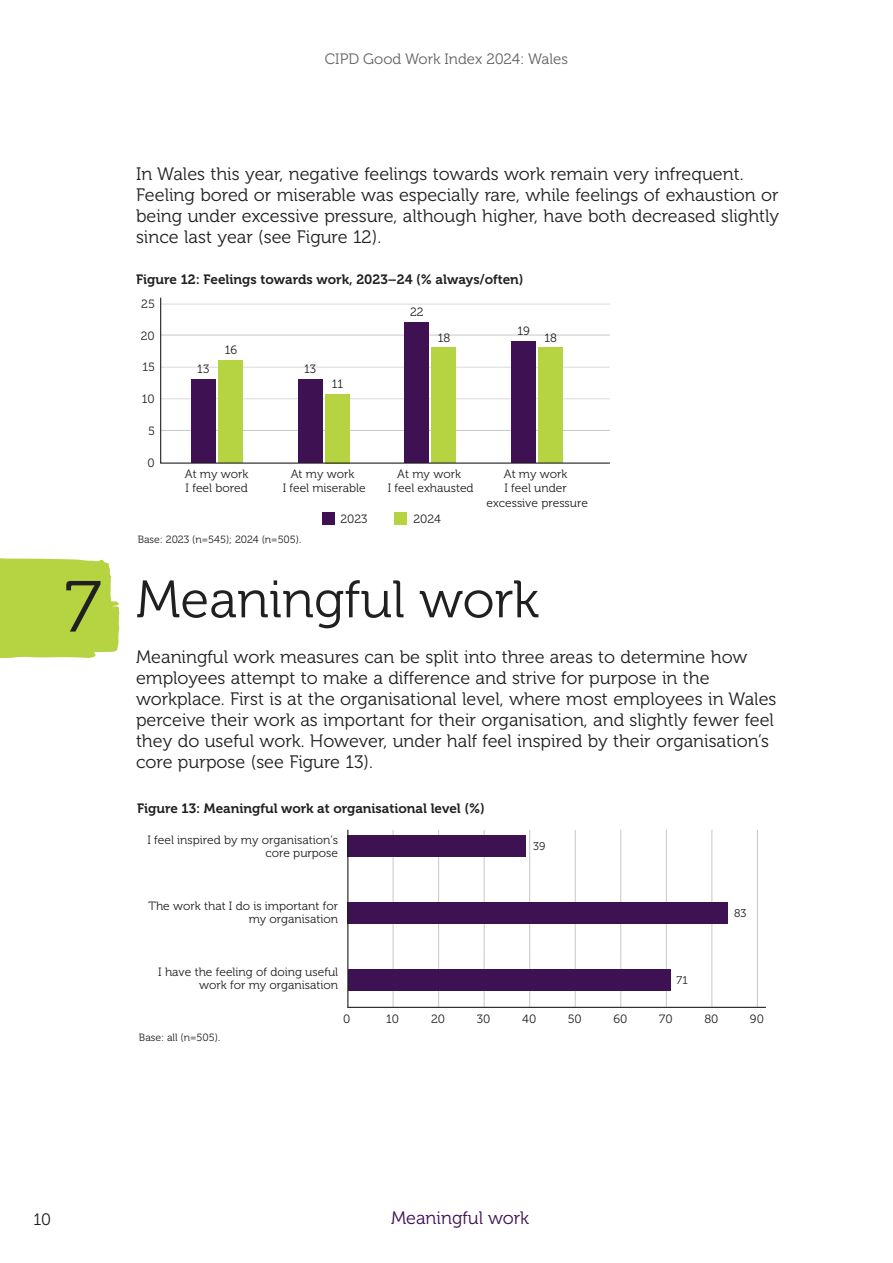
<style>
.page{position:relative;width:893px;height:1263px;background:#fff}
.page>*{position:absolute;margin:0;border:0;box-sizing:border-box;transform-origin:0 0}
.t1{font:72px "Museo 300";color:#202020}
.Section_head{font:52.5px "Museo 300";color:#202020}
.B_body{font:18px/21px "Museo 300";color:#202020}
.t2{font:18px "Museo 300";color:#3d1152}
.t3{font:16.5px "Museo 300";color:#202020}
.t4{font:15px "Museo 300";color:#636363}
.t5{font:13.5px "Museo 700";color:#202020}
.t6{font:12px/14.4px "Museo 300";color:#202020;text-align:center}
.t7{font:11.25px "Museo 300";color:#202020}
.t8{font:10.5px "Museo 300";color:#1f1f1f}
</style>
<div class="page">
<svg style="left:160px;top:297px;width:450px;height:167px"></svg>
<div style="left:322px;top:512px;width:12px;height:13px;background:#3d1152"></div>
<div style="left:395px;top:512px;width:12px;height:13px;background:#b6d441"></div>
<hr style="left:620px;top:830px;width:1px;height:178px;background:#c7c7c7">
<hr style="left:666px;top:830px;width:1px;height:178px;background:#c7c7c7">
<hr style="left:711px;top:830px;width:1px;height:178px;background:#c7c7c7">
<hr style="left:757px;top:830px;width:1px;height:178px;background:#c7c7c7">
<hr style="left:393px;top:830px;width:1px;height:178px;background:#c7c7c7">
<hr style="left:438px;top:830px;width:1px;height:178px;background:#c7c7c7">
<hr style="left:484px;top:830px;width:1px;height:178px;background:#c7c7c7">
<hr style="left:529px;top:830px;width:1px;height:178px;background:#c7c7c7">
<hr style="left:575px;top:830px;width:1px;height:178px;background:#c7c7c7">
<div style="left:348px;top:835px;width:178px;height:22px;background:#3d1152"></div>
<div style="left:348px;top:902px;width:380px;height:21px;background:#3d1152"></div>
<div style="left:348px;top:969px;width:322px;height:21px;background:#3d1152"></div>
<hr style="left:347px;top:1007px;width:419px;height:1px;background:#202020">
<hr style="left:347px;top:830px;width:1px;height:177px;background:#202020">
<svg style="left:0;top:558px;width:120px;height:100px;background:#bad64d"></svg>
<p class="t4" style="left:325px;top:51px;width:245px">CIPD Good Work Index 2024: Wales</p>
<p class="t1" style="left:64px;top:568px;width:38px">7</p>
<p class="B_body" style="left:136px;top:164px;width:645px">In Wales this year, negative feelings towards work remain very infrequent.<br>Feeling bored or miserable was especially rare, while feelings of exhaustion or being under excessive pressure, although higher, have both decreased slightly since last year (see Figure 12).</p>
<p class="t5" style="left:136px;top:272px;width:389px">Figure 12: Feelings towards work, 2023–24 (% always/often)</p>
<p class="t6" style="left:141px;top:297px;width:15px">25</p>
<p class="t6" style="left:141px;top:328px;width:15px">20</p>
<p class="t6" style="left:142px;top:360px;width:14px">15</p>
<p class="t6" style="left:142px;top:392px;width:14px">10</p>
<p class="t6" style="left:148px;top:424px;width:8px">5</p>
<p class="t6" style="left:148px;top:456px;width:9px">0</p>
<p class="t6" style="left:197px;top:362px;width:14px">13</p>
<p class="t6" style="left:225px;top:343px;width:14px">16</p>
<p class="t6" style="left:304px;top:362px;width:14px">13</p>
<p class="t6" style="left:332px;top:377px;width:13px">11</p>
<p class="t6" style="left:410px;top:305px;width:15px">22</p>
<p class="t6" style="left:438px;top:331px;width:14px">18</p>
<p class="t6" style="left:517px;top:324px;width:14px">19</p>
<p class="t6" style="left:544px;top:331px;width:14px">18</p>
<p class="t6" style="left:185px;top:467px;width:65px;text-align:left">At my work<br>I feel bored</p>
<p class="t6" style="left:283px;top:467px;width:85px">At my work<br>I feel miserable</p>
<p class="t6" style="left:388px;top:467px;width:87px">At my work<br>I feel exhausted</p>
<p class="t6" style="left:486px;top:467px;width:103px">At my work<br>I feel under excessive pressure</p>
<p class="t6" style="left:340px;top:512px;width:29px">2023</p>
<p class="t6" style="left:413px;top:512px;width:29px">2024</p>
<p class="t8" style="left:138px;top:533px;width:165px">Base: 2023 (n=545); 2024 (n=505).</p>
<p class="Section_head" style="left:136px;top:571px;width:405px">Meaningful work</p>
<p class="B_body" style="left:136px;top:647px;width:642px">Meaningful work measures can be split into three areas to determine how employees attempt to make a difference and strive for purpose in the workplace. First is at the organisational level, where most employees in Wales perceive their work as important for their organisation, and slightly fewer feel they do useful work. However, under half feel inspired by their organisation’s core purpose (see Figure 13).</p>
<p class="t5" style="left:137px;top:801px;width:349px">Figure 13: Meaningful work at organisational level (%)</p>
<p class="t6" style="left:147px;top:833px;width:192px;line-height:13.5px;text-align:right">I feel inspired by my organisation’s core purpose</p>
<p class="t6" style="left:149px;top:899px;width:191px;line-height:13.5px;text-align:right">The work that I do is important for my organisation</p>
<p class="t6" style="left:158px;top:965px;width:181px;line-height:13.5px;text-align:right">I have the feeling of doing useful work for my organisation</p>
<p class="t7" style="left:533px;top:840px;width:14px">39</p>
<p class="t7" style="left:677px;top:973px;width:13px">71</p>
<p class="t7" style="left:734px;top:907px;width:14px">83</p>
<p class="t8" style="left:139px;top:1032px;width:83px">Base: all (n=505).</p>
<p class="t6" style="left:343px;top:1012px;width:9px">0</p>
<p class="t6" style="left:386px;top:1012px;width:14px">10</p>
<p class="t6" style="left:431px;top:1012px;width:15px">20</p>
<p class="t6" style="left:477px;top:1012px;width:15px">30</p>
<p class="t6" style="left:522px;top:1012px;width:15px">40</p>
<p class="t6" style="left:568px;top:1012px;width:16px">50</p>
<p class="t6" style="left:613px;top:1012px;width:15px">60</p>
<p class="t6" style="left:659px;top:1012px;width:15px">70</p>
<p class="t6" style="left:704px;top:1012px;width:16px">80</p>
<p class="t6" style="left:750px;top:1012px;width:15px">90</p>
<p class="t3" style="left:34px;top:1210px;width:19px">10</p>
<p class="t2" style="left:391px;top:1208px;width:140px">Meaningful work</p>
</div>
